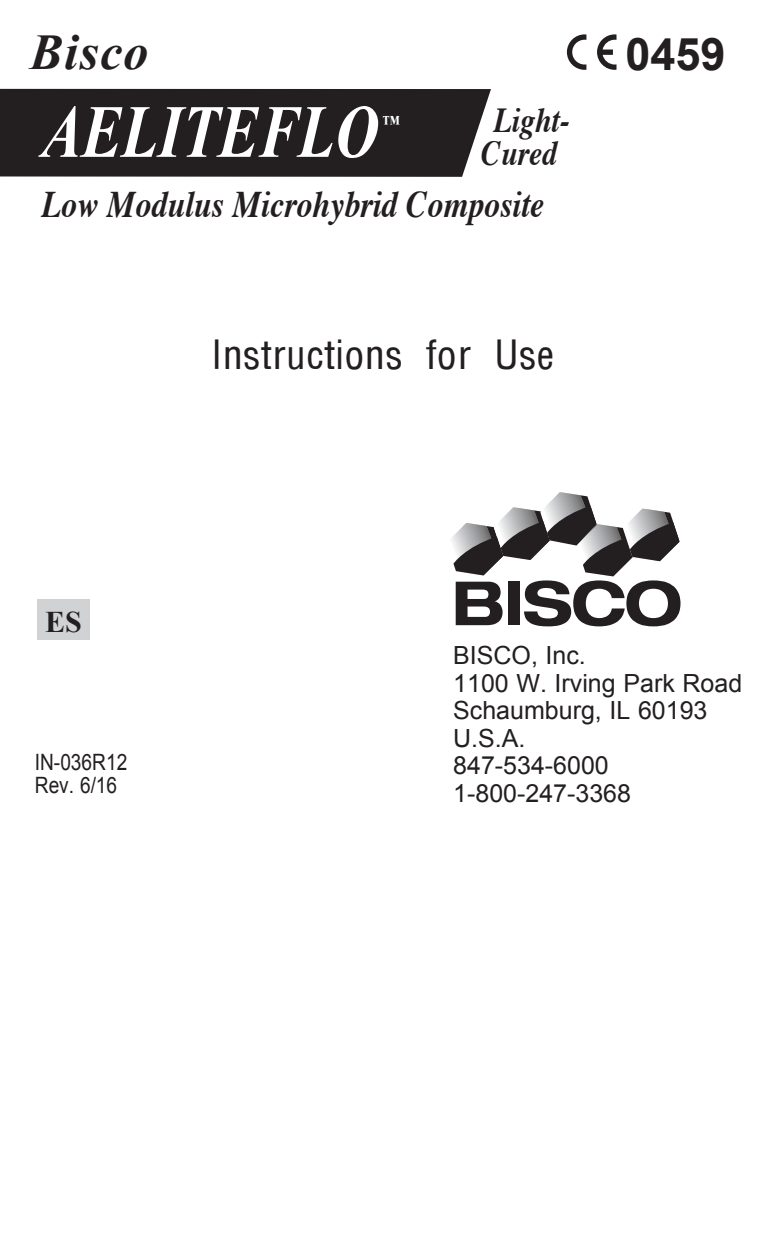
<style>
.page{position:relative;width:765px;height:1260px;background:#fff}
.page>*{position:absolute;margin:0;border:0;box-sizing:border-box;transform-origin:0 0}
.t1{font:italic 700 75px "Times New Roman";color:#fff;scale:.8 1}
.t2{font:italic 700 50px "Times New Roman";letter-spacing:.025em;color:#231f20}
.t3{font:100 condensed 45px "Helvetica";color:#231f20}
.t4{font:700 45px "Arial";color:#231f20}
.t5{font:italic 700 37.5px "Times";color:#231f20;scale:.85 1}
.t6{font:italic 700 35px "Times";color:#231f20;scale:.85 1}
.t7{font:700 30px "Times New Roman";color:#231f20}
.t8{font:25px "Arial";color:#231f20}
.body{font:22.5px "Arial";color:#231f20;scale:.85 1}
.t9{font:italic 700 20.5px "Times New Roman";color:#fff;scale:.8 1}
</style>
<div class="page">
<svg style="left:451px;top:492px;width:230px;height:134px"></svg>
<svg style="left:567px;top:34px;width:19px;height:36px"></svg>
<svg style="left:597px;top:34px;width:20px;height:36px"></svg>
<div style="left:0;top:88px;width:491px;height:89px;background:#231f20"></div>
<div style="left:37px;top:599px;width:53px;height:41px;background:#d1d2d4"></div>
<p class="t2" style="left:30px;top:17px;width:120px">Bisco</p>
<p class="t1" style="left:42px;top:79px;width:422px">AELITEFLO</p>
<p class="t9" style="left:383px;top:109px;width:22px">™</p>
<p class="t6" style="left:494px;top:88px;width:91px">Light-</p>
<p class="t6" style="left:481px;top:120px;width:91px">Cured</p>
<p class="t5" style="left:42px;top:169px;width:593px">Low Modulus Microhybrid Composite</p>
<p class="t3" style="left:212px;top:337px;width:344px">Instructions for Use</p>
<p class="t4" style="left:626px;top:24px;width:102px">0459</p>
<p class="t7" style="left:45px;top:602px;width:38px">ES</p>
<p class="body" style="left:35px;top:747px;width:110px">IN-036R12</p>
<p class="body" style="left:35px;top:770px;width:98px">Rev. 6/16</p>
<p class="t8" style="left:453px;top:639px;width:134px">BISCO, Inc.</p>
<p class="t8" style="left:453px;top:666px;width:291px">1100 W. Irving Park Road</p>
<p class="t8" style="left:453px;top:694px;width:256px">Schaumburg, IL 60193</p>
<p class="t8" style="left:453px;top:721px;width:74px">U.S.A.</p>
<p class="t8" style="left:453px;top:749px;width:157px">847-534-6000</p>
<p class="t8" style="left:453px;top:776px;width:179px">1-800-247-3368</p>
</div>
